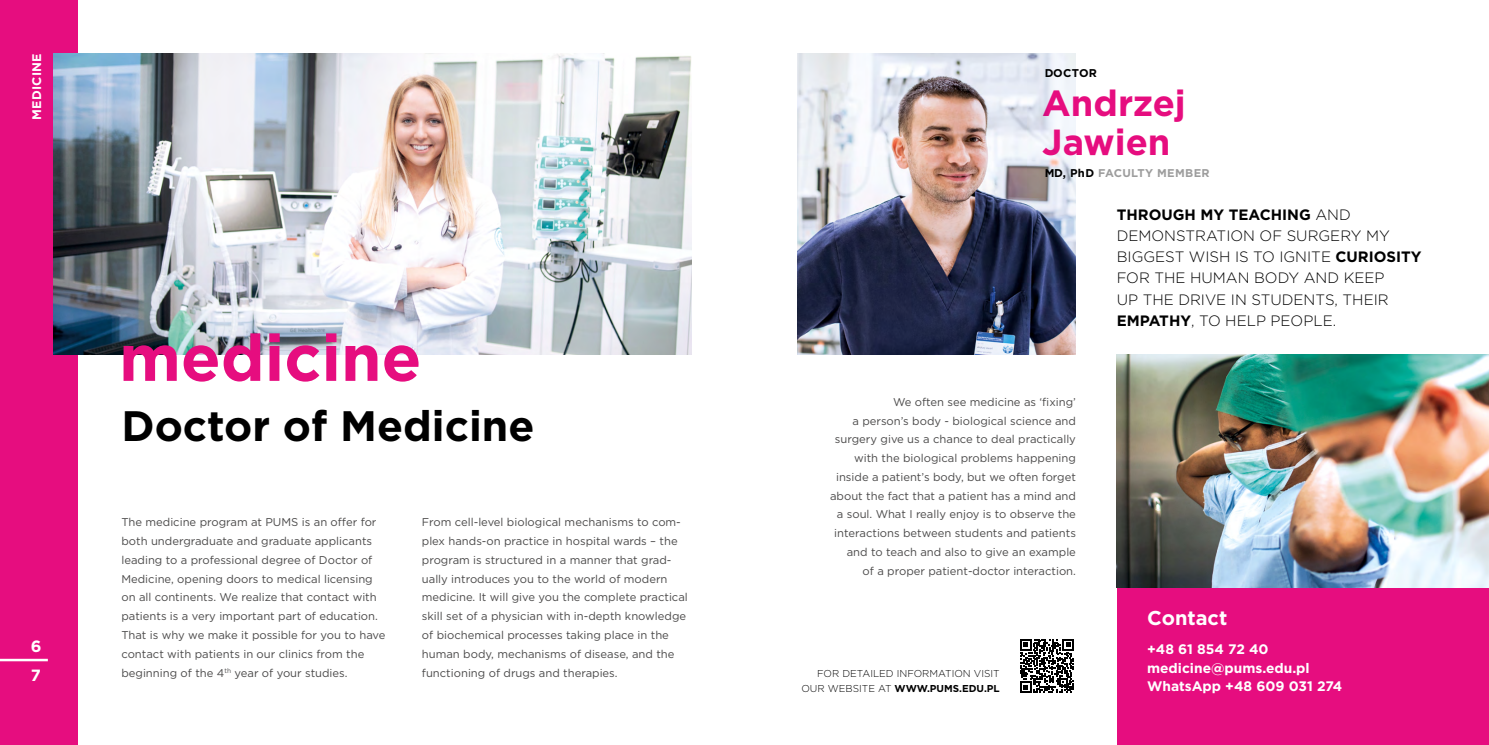
<style>
.page{position:relative;width:1489px;height:745px;background:#fff}
.page>*{position:absolute;margin:0;border:0;box-sizing:border-box;transform-origin:0 0}
.t1{font:700 65px "Gotham";color:#e60d7f}
.t2{font:700 42.5px "Gotham";color:#000}
.t3{font:700 36.25px/38.8px "Gotham";color:#e60d7f}
.t4{font:700 20px "Gotham";color:#fff}
.t5{font:700 16.25px "Gotham";color:#fff}
.t6{font:300 15px/21.2px "Gotham";color:#000}
.t7{font:700 13.75px/18.8px "Gotham";color:#fff}
.t8{font:700 12.5px "Gotham";letter-spacing:.025em;color:#fff}
.t9{font:11.25px/18.8px "Gotham";color:#4b4a4a}
.t10{font:700 11.25px "Gotham";letter-spacing:.03em;color:#9d9d9d}
.t11{font:700 11.25px "Gotham";letter-spacing:.03em;color:#000}
.t12{font:300 10px/15px "Gotham";color:#000;text-align:right}
.s1{color:#000}
.s2{font-weight:700}
</style>
<div class="page">
<div style="left:0;top:0;width:78px;height:744px;background:#e60d7f"></div>
<div style="left:1116px;top:586px;width:372px;height:158px;background:#e60d7f"></div>
<img style="left:1116px;top:354px;width:372px;height:232px">
<img style="left:53px;top:53px;width:638px;height:301px">
<img style="left:797px;top:53px;width:278px;height:301px">
<svg style="left:1020px;top:639px;width:53px;height:53px"></svg>
<hr style="left:0;top:658px;width:48px;height:3px;background:#fff">
<p class="t8" style="left:29px;top:120px;width:69px;rotate:-90deg">MEDICINE</p>
<p class="t11" style="left:1044px;top:65px;width:54px">DOCTOR</p>
<h3 class="t3" style="left:1042px;top:84px;width:145px">Andrzej<br>Jawien</h3>
<p class="t10" style="left:1044px;top:165px;width:167px"><span class="s1">MD, PhD</span> FACULTY MEMBER</p>
<h3 class="t6" style="left:1116px;top:203px;width:306px"><span class="s2">THROUGH MY TEACHING</span> AND<br>DEMONSTRATION OF SURGERY MY<br>BIGGEST WISH IS TO IGNITE <span class="s2">CURIOSITY<br></span>FOR THE HUMAN BODY AND KEEP<br>UP THE DRIVE IN STUDENTS, THEIR<br><span class="s2">EMPATHY</span>, TO HELP PEOPLE.</h3>
<h1 class="t1" style="left:119px;top:314px;width:304px">medicine</h1>
<h2 class="t2" style="left:121px;top:397px;width:414px">Doctor of Medicine</h2>
<p class="t9" style="left:830px;top:392px;width:247px;text-align:right">We often see medicine as ‘fixing’<br>a person’s body - biological science and surgery give us a chance to deal practically with the biological problems happening inside a patient’s body, but we often forget about the fact that a patient has a mind and a soul. What I really enjoy is to observe the interactions between students and patients and to teach and also to give an example<br>of a proper patient-doctor interaction.</p>
<p class="t9" style="left:121px;top:512px;width:266px">The medicine program at PUMS is an offer for both undergraduate and graduate applicants leading to a professional degree of Doctor of Medicine, opening doors to medical licensing on all continents. We realize that contact with patients is a very important part of education.<br>That is why we make it possible for you to have contact with patients in our clinics from the beginning of the 4<sup>th</sup> year of your studies.</p>
<p class="t9" style="left:422px;top:512px;width:267px">From cell-level biological mechanisms to com&shy;plex hands-on practice in hospital wards – the program is structured in a manner that grad&shy;ually introduces you to the world of modern medicine. It will give you the complete practical skill set of a physician with in-depth knowledge of biochemical processes taking place in the human body, mechanisms of disease, and the functioning of drugs and therapies.</p>
<h3 class="t5" style="left:31px;top:634px;width:12px">6</h3>
<h3 class="t5" style="left:31px;top:663px;width:12px">7</h3>
<p class="t12" style="left:801px;top:665px;width:200px">FOR DETAILED INFORMATION VISIT<br>OUR WEBSITE AT <span class="s2">WWW.PUMS.EDU.PL</span></p>
<h3 class="t4" style="left:1147px;top:604px;width:82px">Contact</h3>
<p class="t7" style="left:1147px;top:639px;width:197px">+48 61 854 72 40 medicine@pums.edu.pl<br>WhatsApp +48 609 031 274</p>
</div>
